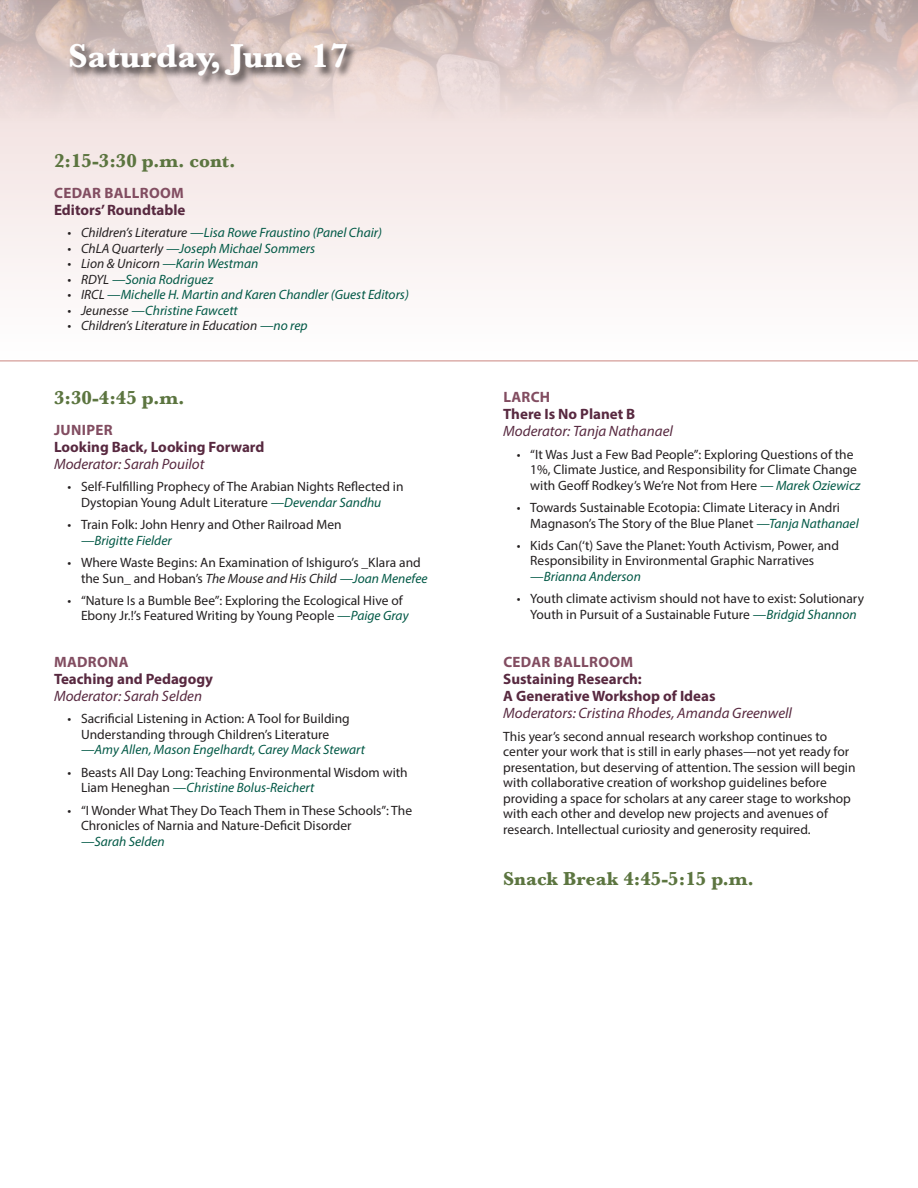
<style>
.page{position:relative;width:918px;height:1188px;background:#fff}
.page>*{position:absolute;margin:0;border:0;box-sizing:border-box;transform-origin:0 0}
.Heading_1{font:700 34.5px "Baskerville";color:#fff}
.Time_subhead{font:700 19.5px "Baskerville";color:#5c7540}
.class_location{font:700 15px/17.2px "Myriad Pro";color:#582940}
.class_location-2{font:italic 15px/17.2px "Myriad Pro";color:#582940}
.body_text{font:13.5px/15.6px "Myriad Pro";color:#231f20}
.t1{font:italic 13.5px "Myriad Pro";color:#005845}
.t2{font:italic 13.5px "Myriad Pro";color:#231f20}
.s1{color:#824d61}
.s2{color:#231f20}
.s3{color:#005845}
.s4{font-weight:400;font-style:italic}
.s5{font-style:italic;color:#005845}
.s6{font-style:italic}
.s7{font-weight:700;font-style:normal;color:#824d61}
.s8{font-weight:700;font-style:normal}
</style>
<div class="page">
<div style="left:0;top:0;width:918px;height:360px;background:linear-gradient(to right,#f9f1f1,#f9f1f1)"></div>
<hr style="left:0;top:360px;width:918px;height:2px;background:#dcaeaa">
<img style="left:0;top:0;width:918px;height:124px">
<div style="left:67px;top:41px;width:291px;height:47px;background:#231f20;opacity:.75"></div>
<p class="Heading_1" style="left:68px;top:32px;width:282px">Saturday, June 17</p>
<p class="Time_subhead" style="left:54px;top:147px;width:183px">2:15-3:30 p.m. cont.</p>
<p class="class_location" style="left:54px;top:183px;width:133px"><span class="s1">CEDAR BALLROOM<br></span>Editors’ Roundtable</p>
<p class="t1" style="left:68px;top:224px;width:316px"><span class="s2">• Children’s Literature</span> —Lisa Rowe Fraustino (Panel Chair)</p>
<p class="t1" style="left:68px;top:240px;width:249px"><span class="s2">• ChLA Quarterly</span> —Joseph Michael Sommers</p>
<p class="t2" style="left:68px;top:255px;width:192px">• Lion &amp; Unicorn <span class="s3">—Karin Westman</span></p>
<p class="t1" style="left:68px;top:271px;width:147px"><span class="s2">• RDYL</span> —Sonia Rodriguez</p>
<p class="t1" style="left:68px;top:286px;width:343px"><span class="s2">• IRCL</span> —Michelle H. Martin and Karen Chandler (Guest Editors)</p>
<p class="t1" style="left:68px;top:302px;width:172px"><span class="s2">• Jeunesse</span> —Christine Fawcett</p>
<p class="t2" style="left:68px;top:317px;width:242px">• Children’s Literature in Education <span class="s3">—no rep</span></p>
<p class="Time_subhead" style="left:54px;top:384px;width:132px">3:30-4:45 p.m.</p>
<p class="class_location" style="left:54px;top:421px;width:212px"><span class="s1">JUNIPER<br></span>Looking Back, Looking Forward<br><span class="s4">Moderator: Sarah Pouilot</span></p>
<p class="body_text" style="left:81px;top:479px;width:324px;text-indent:-14px">• Self-Fulfilling Prophecy of The Arabian Nights Reflected in<br>Dystopian Young Adult Literature <span class="s5">—Devendar Sandhu</span></p>
<p class="body_text" style="left:81px;top:517px;width:262px;text-indent:-14px">• Train Folk: John Henry and Other Railroad Men <span class="s5">—Brigitte Fielder</span></p>
<p class="body_text" style="left:81px;top:555px;width:348px;text-indent:-14px">• Where Waste Begins: An Examination of Ishiguro’s _Klara and the Sun_ and Hoban’s <span class="s6">The Mouse and His Child</span> <span class="s5">—Joan Menefee</span></p>
<p class="body_text" style="left:81px;top:592px;width:329px;text-indent:-14px">• “Nature Is a Bumble Bee”: Exploring the Ecological Hive of<br>Ebony Jr.!’s Featured Writing by Young People <span class="s5">—Paige Gray</span></p>
<p class="class_location-2" style="left:54px;top:653px;width:161px"><span class="s7">MADRONA<br></span><span class="s8">Teaching and Pedagogy<br></span>Moderator: Sarah Selden</p>
<p class="body_text" style="left:81px;top:711px;width:286px;text-indent:-14px">• Sacrificial Listening in Action: A Tool for Building<br>Understanding through Children’s Literature <span class="s5">—Amy Allen, Mason Engelhardt, Carey Mack Stewart</span></p>
<p class="body_text" style="left:81px;top:764px;width:328px;text-indent:-14px">• Beasts All Day Long: Teaching Environmental Wisdom with<br>Liam Heneghan <span class="s5">—Christine Bolus-Reichert</span></p>
<p class="body_text" style="left:81px;top:802px;width:333px;text-indent:-14px">• “I Wonder What They Do Teach Them in These Schools”: The<br>Chronicles of Narnia and Nature-Deficit Disorder<br><span class="s5">—Sarah Selden</span></p>
<p class="class_location-2" style="left:503px;top:388px;width:171px"><span class="s7">LARCH<br></span><span class="s8">There Is No Planet B<br></span>Moderator: Tanja Nathanael</p>
<p class="body_text" style="left:530px;top:446px;width:332px;text-indent:-14px">• “It Was Just a Few Bad People”: Exploring Questions of the<br>1%, Climate Justice, and Responsibility for Climate Change with Geoff Rodkey’s We’re Not from Here <span class="s5">— Marek Oziewicz</span></p>
<p class="body_text" style="left:530px;top:500px;width:330px;text-indent:-14px">• Towards Sustainable Ecotopia: Climate Literacy in Andri<br>Magnason’s The Story of the Blue Planet <span class="s5">—Tanja Nathanael</span></p>
<p class="body_text" style="left:530px;top:537px;width:310px;text-indent:-14px">• Kids Can(‘t) Save the Planet: Youth Activism, Power, and<br>Responsibility in Environmental Graphic Narratives <span class="s5">—Brianna Anderson</span></p>
<p class="body_text" style="left:517px;top:591px;width:349px;text-align:center">• Youth climate activism should not have to exist: Solutionary<br>Youth in Pursuit of a Sustainable Future <span class="s5">—Bridgid Shannon</span></p>
<p class="class_location" style="left:503px;top:653px;width:290px"><span class="s1">CEDAR BALLROOM<br></span>Sustaining Research:<br>A Generative Workshop of Ideas<br><span class="s4">Moderators: Cristina Rhodes, Amanda Greenwell</span></p>
<p class="body_text" style="left:503px;top:728px;width:354px">This year’s second annual research workshop continues to center your work that is still in early phases—not yet ready for presentation, but deserving of attention. The session will begin with collaborative creation of workshop guidelines before providing a space for scholars at any career stage to workshop with each other and develop new projects and avenues of research. Intellectual curiosity and generosity required.</p>
<p class="Time_subhead" style="left:503px;top:865px;width:252px">Snack Break 4:45-5:15 p.m.</p>
</div>
